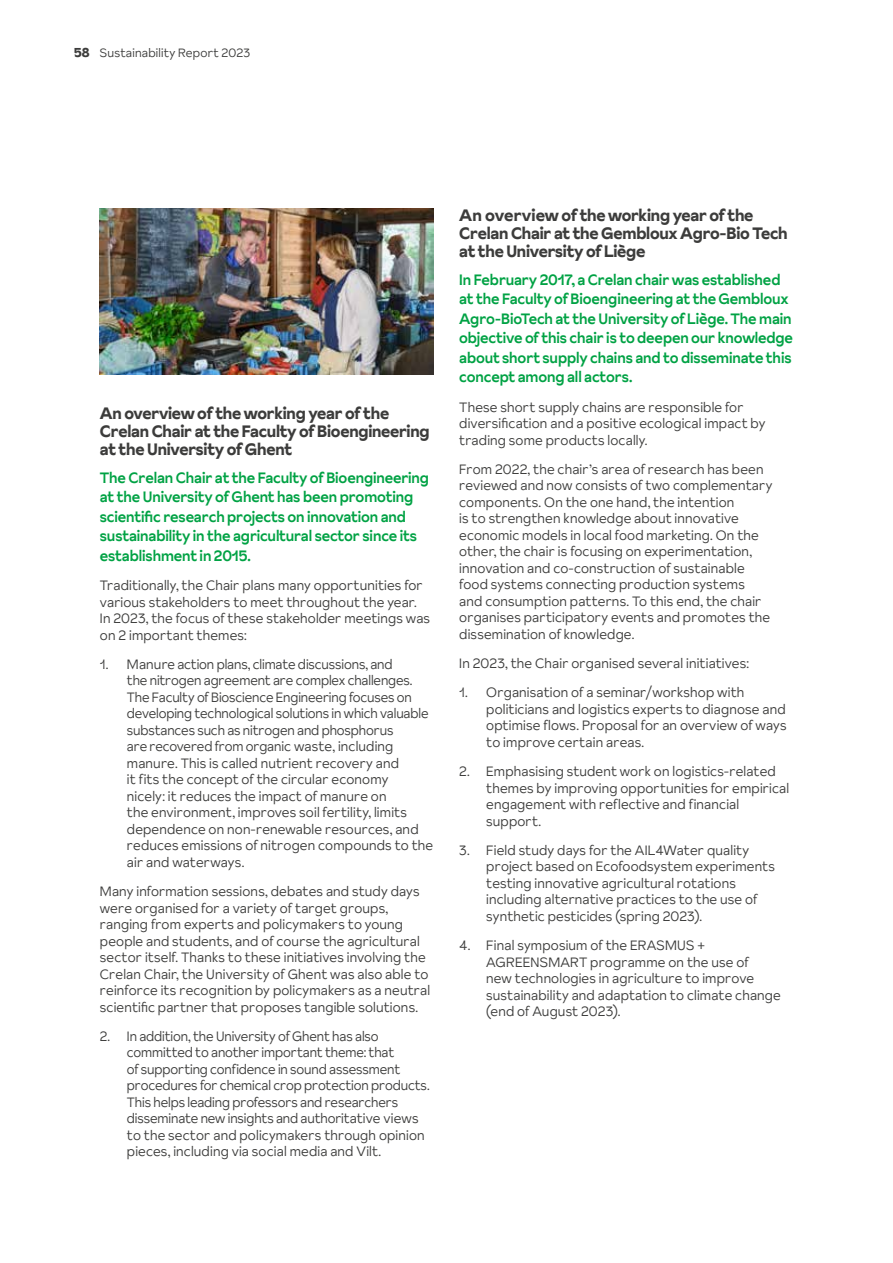
<style>
.page{position:relative;width:893px;height:1263px;background:#fff}
.page>*{position:absolute;margin:0;border:0;box-sizing:border-box;transform-origin:0 0}
.t1{font:700 16.5px/18px "Crelan Sunset";letter-spacing:-.015em;color:#3c3c3b}
.t2{font:500 15px/19.5px "Crelan Sunset";letter-spacing:-.01em;color:#00a244}
.t3{font:300 13.5px/16.5px "Crelan Sunset";letter-spacing:.01em;color:#3c3c3b}
.t4{font:300 12px "Crelan Sunset";letter-spacing:.015em;color:#3c3c3b}
.s1{font-weight:700;font-size:12.9px}
</style>
<div class="page">
<img style="left:100px;top:208px;width:333px;height:166px">
<p class="t4" style="left:74px;top:45px;width:178px"><span class="s1">58</span> Sustainability Report 2023</p>
<p class="t1" style="left:100px;top:404px;width:331px">An overview of the working year of the<br>Crelan Chair at the Faculty of Bioengineering at the University of Ghent</p>
<p class="t2" style="left:100px;top:468px;width:331px">The Crelan Chair at the Faculty of Bioengineering at the University of Ghent has been promoting scientific research projects on innovation and sustainability in the agricultural sector since its establishment in 2015.</p>
<p class="t3" style="left:100px;top:577px;width:332px">Traditionally, the Chair plans many opportunities for various stakeholders to meet throughout the year.<br>In 2023, the focus of these stakeholder meetings was on 2 important themes:</p>
<p class="t3" style="left:127px;top:656px;width:308px;text-indent:-27px">1. Manure action plans, climate discussions, and<br>the nitrogen agreement are complex challenges.<br>The Faculty of Bioscience Engineering focuses on developing technological solutions in which valuable substances such as nitrogen and phosphorus<br>are recovered from organic waste, including manure. This is called nutrient recovery and<br>it fits the concept of the circular economy<br>nicely: it reduces the impact of manure on<br>the environment, improves soil fertility, limits dependence on non-renewable resources, and reduces emissions of nitrogen compounds to the air and waterways.</p>
<p class="t3" style="left:100px;top:883px;width:332px">Many information sessions, debates and study days were organised for a variety of target groups, ranging from experts and policymakers to young people and students, and of course the agricultural sector itself. Thanks to these initiatives involving the Crelan Chair, the University of Ghent was also able to reinforce its recognition by policymakers as a neutral scientific partner that proposes tangible solutions.</p>
<p class="t3" style="left:127px;top:1028px;width:304px;text-indent:-27px">2. In addition, the University of Ghent has also committed to another important theme: that<br>of supporting confidence in sound assessment procedures for chemical crop protection products.<br>This helps leading professors and researchers disseminate new insights and authoritative views to the sector and policymakers through opinion pieces, including via social media and Vilt.</p>
<p class="t1" style="left:459px;top:206px;width:330px">An overview of the working year of the<br>Crelan Chair at the Gembloux Agro-Bio Tech at the University of Liège</p>
<p class="t2" style="left:459px;top:270px;width:335px">In February 2017, a Crelan chair was established at the Faculty of Bioengineering at the Gembloux Agro-BioTech at the University of Liège. The main objective of this chair is to deepen our knowledge about short supply chains and to disseminate this concept among all actors.</p>
<p class="t3" style="left:459px;top:398px;width:308px">These short supply chains are responsible for diversification and a positive ecological impact by trading some products locally.</p>
<p class="t3" style="left:459px;top:461px;width:315px">From 2022, the chair’s area of research has been reviewed and now consists of two complementary components. On the one hand, the intention<br>is to strengthen knowledge about innovative economic models in local food marketing. On the other, the chair is focusing on experimentation, innovation and co-construction of sustainable food systems connecting production systems<br>and consumption patterns. To this end, the chair organises participatory events and promotes the dissemination of knowledge.</p>
<p class="t3" style="left:459px;top:655px;width:291px">In 2023, the Chair organised several initiatives:</p>
<p class="t3" style="left:486px;top:684px;width:302px;text-indent:-27px">1. Organisation of a seminar/workshop with politicians and logistics experts to diagnose and optimise flows. Proposal for an overview of ways to improve certain areas.</p>
<p class="t3" style="left:486px;top:763px;width:304px;text-indent:-27px">2. Emphasising student work on logistics-related themes by improving opportunities for empirical engagement with reflective and financial support.</p>
<p class="t3" style="left:486px;top:842px;width:290px;text-indent:-27px">3. Field study days for the AIL4Water quality project based on Ecofoodsystem experiments testing innovative agricultural rotations including alternative practices to the use of synthetic pesticides (spring 2023).</p>
<p class="t3" style="left:486px;top:937px;width:296px;text-indent:-27px">4. Final symposium of the ERASMUS + AGREENSMART programme on the use of<br>new technologies in agriculture to improve sustainability and adaptation to climate change (end of August 2023).</p>
</div>
